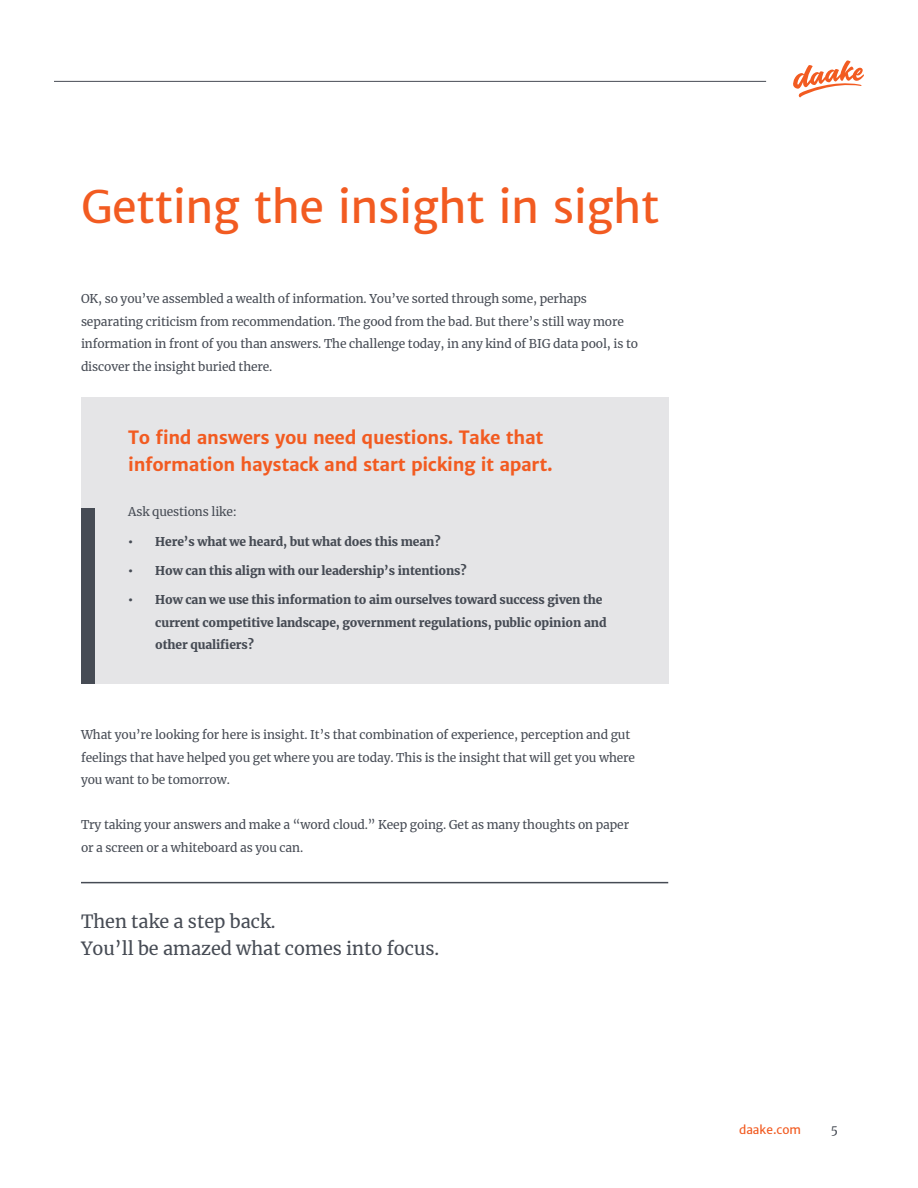
<style>
.page{position:relative;width:918px;height:1188px;background:#fff}
.page>*{position:absolute;margin:0;border:0;box-sizing:border-box;transform-origin:0 0}
.t1{font:45px "Merriweather Sans";letter-spacing:-.01em;color:#f25b21}
.t2{font:700 18px/27px "Merriweather Sans";letter-spacing:-.02em;color:#f25b21}
.t3{font:18px/27px "Merriweather";color:#464b54}
.t4{font:12px/22.5px "Merriweather";letter-spacing:-.01em;color:#464b54}
.t5{font:900 12px/22.5px "Merriweather";letter-spacing:-.01em;color:#464b54}
.t6{font:12px "Merriweather Sans";color:#f25b21}
</style>
<div class="page">
<hr style="left:54px;top:81px;width:712px;height:1px;background:#464b54">
<svg style="left:793px;top:60px;width:71px;height:37px"></svg>
<div style="left:81px;top:397px;width:587px;height:286px;background:#e5e5e7"></div>
<div style="left:81px;top:508px;width:13px;height:175px;background:#464b54"></div>
<hr style="left:81px;top:882px;width:587px;height:1px;background:#464b54">
<h1 class="t1" style="left:81px;top:179px;width:580px">Getting the insight in sight</h1>
<p class="t4" style="left:81px;top:287px;width:559px">OK, so you’ve assembled a wealth of information. You’ve sorted through some, perhaps separating criticism from recommendation. The good from the bad. But there’s still way more information in front of you than answers. The challenge today, in any kind of BIG data pool, is to discover the insight buried there.</p>
<h2 class="t2" style="left:128px;top:425px;width:426px">To find answers you need questions. Take that information haystack and start picking it apart.</h2>
<p class="t4" style="left:128px;top:500px;width:110px">Ask questions like:</p>
<p class="t5" style="left:128px;top:530px;width:314px">• Here’s what we heard, but what does this mean?</p>
<p class="t5" style="left:128px;top:559px;width:340px">• How can this align with our leadership’s intentions?</p>
<p class="t5" style="left:155px;top:588px;width:453px;text-indent:-27px">• How can we use this information to aim ourselves toward success given the current competitive landscape, government regulations, public opinion and other qualifiers?</p>
<p class="t4" style="left:81px;top:723px;width:556px">What you’re looking for here is insight. It’s that combination of experience, perception and gut feelings that have helped you get where you are today. This is the insight that will get you where you want to be tomorrow.</p>
<p class="t4" style="left:81px;top:813px;width:550px">Try taking your answers and make a “word cloud.” Keep going. Get as many thoughts on paper or a screen or a whiteboard as you can.</p>
<h2 class="t3" style="left:81px;top:908px;width:360px">Then take a step back.<br>You’ll be amazed what comes into focus.</h2>
<p class="t6" style="left:739px;top:1122px;width:63px">daake.com</p>
<p class="t4" style="left:831px;top:1118px;width:9px">5</p>
</div>
